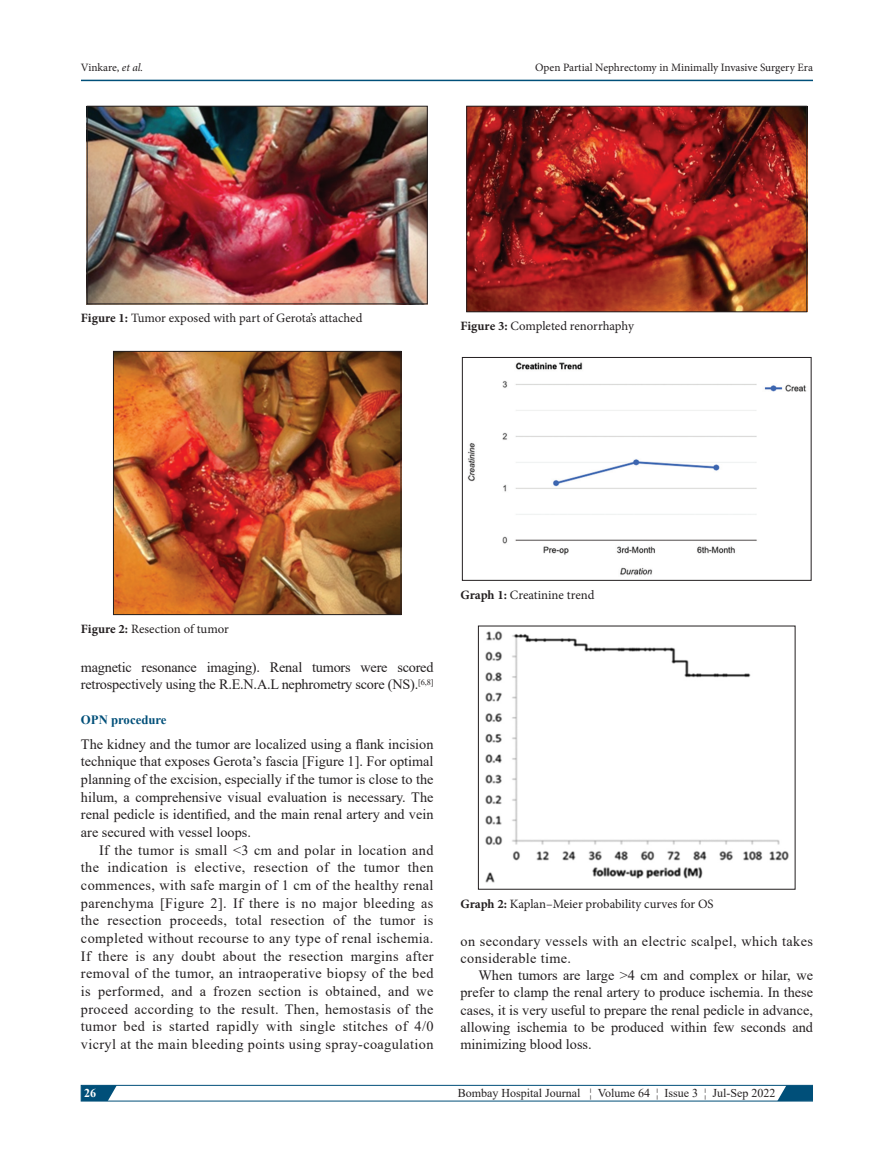
<style>
.page{position:relative;width:894px;height:1170px;background:#fff}
.page>*{position:absolute;margin:0;border:0;box-sizing:border-box;transform-origin:0 0}
.TX{font:14.25px/17.7px "Times New Roman";letter-spacing:.025em;color:#231f20;text-align:justify}
.TXFL{font:14.25px/17.7px "Times New Roman";letter-spacing:-.015em;color:#231f20}
.FGC{font:12.75px "Minion Pro";color:#231f20}
.t1{font:700 12.75px "Times New Roman";color:#004f79}
.t2{font:12px "Times New Roman";color:#231f20}
.t3{font:700 12px "Times New Roman";color:#fff}
.t4{font:11.25px "Minion Pro";color:#231f20}
.s1{font-style:italic}
.s2{font-weight:700}
</style>
<div class="page">
<hr style="left:81px;top:80px;width:731px;height:1px;background:#004f79">
<svg style="left:81px;top:1085px;width:732px;height:16px"></svg>
<img style="left:115px;top:353px;width:284px;height:260px">
<div style="left:113px;top:351px;width:288px;height:264px;border:1px solid #231f20"></div>
<img style="left:89px;top:108px;width:336px;height:194px">
<div style="left:87px;top:106px;width:340px;height:198px;border:1px solid #231f20"></div>
<img style="left:468px;top:108px;width:336px;height:202px">
<div style="left:466px;top:106px;width:340px;height:206px;border:1px solid #231f20"></div>
<img style="left:467px;top:362px;width:340px;height:213px">
<div style="left:462px;top:357px;width:349px;height:223px;border:1px solid #231f20"></div>
<img style="left:485px;top:631px;width:304px;height:252px">
<p class="t4" style="left:81px;top:60px;width:64px">Vinkare, <span class="s1">et al.</span></p>
<p class="t4" style="left:535px;top:60px;width:279px">Open Partial Nephrectomy in Minimally Invasive Surgery Era</p>
<p class="FGC" style="left:81px;top:310px;width:283px"><span class="s2">Figure 1:</span> Tumor exposed with part of Gerota’s attached</p>
<p class="FGC" style="left:460px;top:318px;width:175px"><span class="s2">Figure 3:</span> Completed renorrhaphy</p>
<p class="FGC" style="left:81px;top:620px;width:149px"><span class="s2">Figure 2:</span> Resection of tumor</p>
<p class="TXFL" style="left:81px;top:658px;width:354px">magnetic resonance imaging). Renal tumors were scored retrospectively using the R.E.N.A.L nephrometry score (NS).<sup>[6,8]</sup></p>
<h2 class="t1" style="left:81px;top:710px;width:87px">OPN procedure</h2>
<p class="TXFL" style="left:81px;top:734px;width:354px;text-align:justify">The kidney and the tumor are localized using a flank incision technique that exposes Gerota’s fascia [Figure 1]. For optimal planning of the excision, especially if the tumor is close to the hilum, a comprehensive visual evaluation is necessary. The renal pedicle is identified, and the main renal artery and vein are secured with vessel loops.</p>
<p class="TX" style="left:81px;top:840px;width:354px;text-indent:18px">If the tumor is small &lt;3 cm and polar in location and the indication is elective, resection of the tumor then commences, with safe margin of 1 cm of the healthy renal parenchyma [Figure 2]. If there is no major bleeding as the resection proceeds, total resection of the tumor is completed without recourse to any type of renal ischemia.<br>If there is any doubt about the resection margins after removal of the tumor, an intraoperative biopsy of the bed is performed, and a frozen section is obtained, and we proceed according to the result. Then, hemostasis of the tumor bed is started rapidly with single stitches of 4/0 vicryl at the main bleeding points using spray-coagulation</p>
<p class="FGC" style="left:460px;top:586px;width:135px"><span class="s2">Graph 1:</span> Creatinine trend</p>
<p class="FGC" style="left:460px;top:895px;width:254px"><span class="s2">Graph 2:</span> Kaplan–Meier probability curves for OS</p>
<p class="TX" style="left:460px;top:932px;width:354px;line-height:17.2px">on secondary vessels with an electric scalpel, which takes considerable time.</p>
<p class="TX" style="left:460px;top:966px;width:354px;line-height:17.2px;text-indent:18px">When tumors are large &gt;4 cm and complex or hilar, we prefer to clamp the renal artery to produce ischemia. In these cases, it is very useful to prepare the renal pedicle in advance, allowing ischemia to be produced within few seconds and minimizing blood loss.</p>
<p class="t3" style="left:84px;top:1084px;width:13px">26</p>
<p class="t2" style="left:457px;top:1084px;width:319px">Bombay Hospital Journal ¦ Volume 64 ¦ Issue 3 ¦ Jul-Sep 2022</p>
</div>
